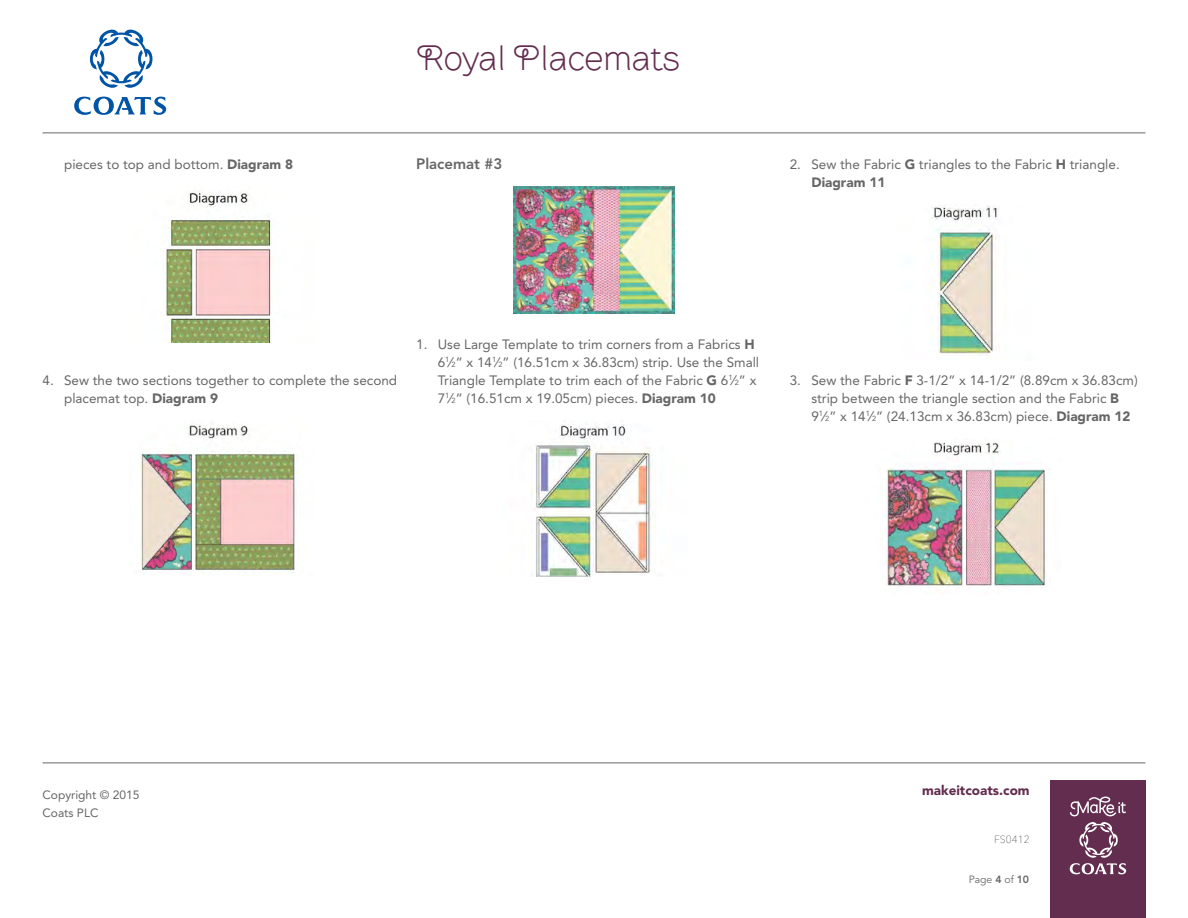
<style>
.page{position:relative;width:1188px;height:918px;background:#fff}
.page>*{position:absolute;margin:0;border:0;box-sizing:border-box;transform-origin:0 0}
.t1{font:300 36px "Brownstone Sans";letter-spacing:-.01em;color:#632d4f}
.t2{font:800 15px "Avenir LT Std";color:#666}
.t3{font:13.5px/18px "Avenir LT Std";color:#666}
.t4{font:900 13.5px "Avenir LT Std";color:#632d4f}
.t5{font:12px/18px "Avenir LT Std";color:#666}
.t6{font:10.5px "Avenir LT Std";color:#666}
.t7{font:100 10.5px "Avenir Next LT Pro";color:#4c4c4e}
.s1{font-weight:900}
.s2{font-size:7.35px}
.s3{font-weight:800}
</style>
<div class="page">
<div style="left:1050px;top:781px;width:95px;height:137px;background:#632d4f"></div>
<svg style="left:1070px;top:797px;width:56px;height:77px"></svg>
<hr style="left:43px;top:763px;width:1102px;height:1px;background:#666">
<hr style="left:43px;top:133px;width:1102px;height:1px;background:#666">
<svg style="left:74px;top:97px;width:92px;height:18px"></svg>
<svg style="left:90px;top:29px;width:62px;height:59px"></svg>
<img style="left:166px;top:191px;width:105px;height:151px">
<img style="left:140px;top:424px;width:158px;height:150px">
<img style="left:932px;top:205px;width:67px;height:151px">
<img style="left:885px;top:442px;width:161px;height:145px">
<img style="left:513px;top:187px;width:162px;height:126px">
<img style="left:534px;top:424px;width:122px;height:152px">
<p class="t3" style="left:64px;top:155px;width:231px">pieces to top and bottom. <span class="s1">Diagram 8</span></p>
<h1 class="t1" style="left:416px;top:36px;width:265px">Royal Placemats</h1>
<p class="t2" style="left:416px;top:154px;width:88px">Placemat #3</p>
<p class="t3" style="left:811px;top:155px;width:310px;text-indent:-22px">2. Sew the Fabric <span class="s1">G</span> triangles to the Fabric <span class="s1">H</span> triangle.<br><span class="s1">Diagram 11</span></p>
<p class="t3" style="left:64px;top:371px;width:335px;text-indent:-22px">4. Sew the two sections together to complete the second placemat top. <span class="s1">Diagram 9</span></p>
<p class="t3" style="left:438px;top:335px;width:323px;text-indent:-22px">1. Use Large Template to trim corners from a Fabrics <span class="s1">H </span>6<sup>1</sup>⁄<span class="s2">2</span>” x 14<sup>1</sup>⁄<span class="s2">2</span>” (16.51cm x 36.83cm) strip. Use the Small Triangle Template to trim each of the Fabric <span class="s1">G</span> 6<sup>1</sup>⁄<span class="s2">2</span>” x 7<sup>1</sup>⁄<span class="s2">2</span>” (16.51cm x 19.05cm) pieces. <span class="s1">Diagram 10</span></p>
<p class="t3" style="left:811px;top:371px;width:328px;text-indent:-22px">3. Sew the Fabric <span class="s1">F</span> 3-1/2” x 14-1/2” (8.89cm x 36.83cm) strip between the triangle section and the Fabric <span class="s1">B<br></span>9<sup>1</sup>⁄<span class="s2">2</span>” x 14<sup>1</sup>⁄<span class="s2">2</span>” (24.13cm x 36.83cm) piece. <span class="s1">Diagram 12</span></p>
<p class="t5" style="left:43px;top:786px;width:98px">Copyright © 2015<br>Coats PLC</p>
<p class="t4" style="left:922px;top:782px;width:109px">makeitcoats.com</p>
<p class="t7" style="left:994px;top:833px;width:37px">FS0412</p>
<p class="t6" style="left:969px;top:874px;width:62px">Page <span class="s3">4</span> of <span class="s3">10</span></p>
</div>
